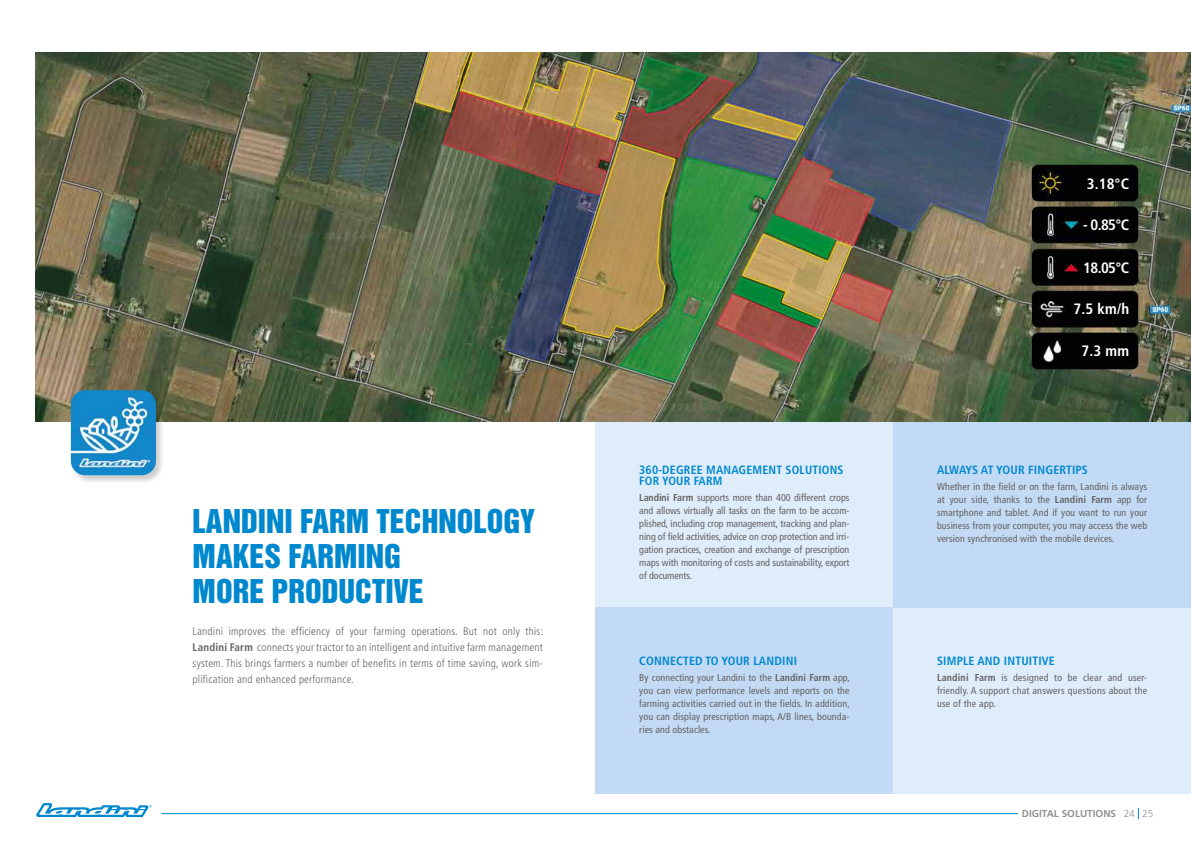
<style>
.page{position:relative;width:1191px;height:842px;background:#fff}
.page>*{position:absolute;margin:0;border:0;box-sizing:border-box;transform-origin:0 0}
.t1{font:30px/35px "Helvetica Inserat";color:#0088cf}
.t2{font:700 condensed 15px "Frutiger LT Std";letter-spacing:-.015em;color:#fff}
.t3{font:700 condensed 12px/10.8px "Frutiger LT Std";letter-spacing:.015em;color:#0088cf}
.t4{font:300 condensed 11px/16px "Frutiger LT Std";letter-spacing:.02em;color:#646363;text-align:justify}
.t5{font:condensed 10px/13px "Frutiger LT Std";letter-spacing:.01em;color:#646363;text-align:justify}
.t6{font:700 10px "Frutiger LT Std";color:#929292}
.s1{font-weight:700}
.s2{font-weight:300}
</style>
<div class="page">
<div style="left:595px;top:421px;width:298px;height:373px;background:#dfecfa"></div>
<div style="left:893px;top:421px;width:298px;height:373px;background:linear-gradient(to bottom,#bcd5f4,#e6f1fb)"></div>
<div style="left:595px;top:607px;width:298px;height:187px;background:#c3daf5"></div>
<img style="left:35px;top:53px;width:1156px;height:368px">
<hr style="left:162px;top:813px;width:856px;height:1px;background:#0088cf">
<svg style="left:36px;top:803px;width:116px;height:14px"></svg>
<div style="left:70px;top:389px;width:95px;height:95px;background:#000;opacity:.2"></div>
<img style="left:71px;top:390px;width:85px;height:85px">
<h1 class="t1" style="left:193px;top:504px;width:344px">LANDINI FARM TECHNOLOGY<br>MAKES FARMING<br>MORE PRODUCTIVE</h1>
<p class="t4" style="left:193px;top:623px;width:352px">Landini improves the efficiency of your farming operations. But not only this:<br><span class="s1">Landini Farm</span> connects your tractor to an intelligent and intuitive farm management system. This brings farmers a number of benefits in terms of time saving, work sim&shy;plification and enhanced performance.</p>
<p class="t3" style="left:639px;top:464px;width:206px">360-DEGREE MANAGEMENT SOLUTIONS<br>FOR YOUR FARM</p>
<p class="t5" style="left:639px;top:491px;width:212px"><span class="s1">Landini Farm</span> supports more than 400 different crops and allows virtually all tasks on the farm to be accom&shy;plished, including crop management, tracking and plan&shy;ning of field activities, advice on crop protection and irri&shy;gation practices, creation and exchange of prescription maps with monitoring of costs and sustainability, export of documents.</p>
<p class="t3" style="left:639px;top:656px;width:159px">CONNECTED TO YOUR LANDINI</p>
<p class="t5" style="left:639px;top:671px;width:212px">By connecting your Landini to the <span class="s1">Landini Farm</span> app, you can view performance levels and reports on the farming activities carried out in the fields. In addition, you can display prescription maps, A/B lines, bounda&shy;ries and obstacles.</p>
<h2 class="t2" style="left:1086px;top:175px;width:44px">3.18°C</h2>
<h2 class="t2" style="left:1083px;top:216px;width:48px">- 0.85°C</h2>
<h2 class="t2" style="left:1083px;top:259px;width:47px">18.05°C</h2>
<h2 class="t2" style="left:1073px;top:300px;width:57px">7.5 km/h</h2>
<h2 class="t2" style="left:1081px;top:342px;width:49px">7.3 mm</h2>
<p class="t3" style="left:937px;top:464px;width:152px">ALWAYS AT YOUR FINGERTIPS</p>
<p class="t5" style="left:937px;top:480px;width:212px">Whether in the field or on the farm, Landini is always at your side, thanks to the <span class="s1">Landini Farm</span> app for smartphone and tablet. And if you want to run your business from your computer, you may access the web version synchronised with the mobile devices.</p>
<p class="t3" style="left:937px;top:656px;width:119px">SIMPLE AND INTUITIVE</p>
<p class="t5" style="left:937px;top:671px;width:212px"><span class="s1">Landini Farm</span> is designed to be clear and user&shy;friendly. A support chat answers questions about the use of the app.</p>
<p class="t6" style="left:1022px;top:807px;width:133px">DIGITAL SOLUTIONS <span class="s2">24 25</span></p>
</div>
